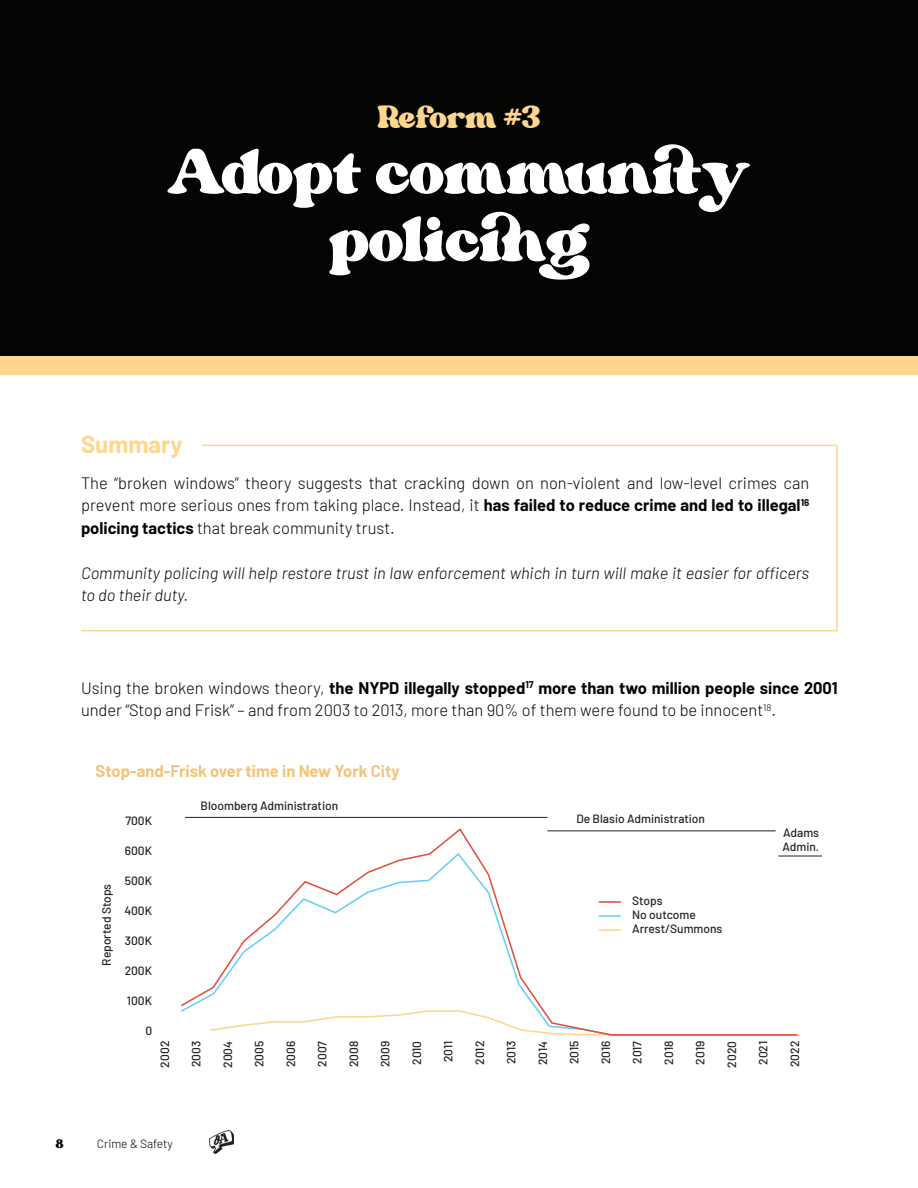
<style>
.page{position:relative;width:918px;height:1188px;background:#fff}
.page>*{position:absolute;margin:0;border:0;box-sizing:border-box;transform-origin:0 0}
.t1{font:90px/67.5px "Margin";color:#fff;text-align:center}
.t2{font:45px "Margin";color:#fed68d}
.t3{font:700 24px "Barlow";color:#fed68d}
.t4{font:18px "Margin";color:#000}
.t5{font:300 16.5px/22.5px "Barlow";color:#040503;text-align:justify}
.t6{font:italic 300 16.5px/22.5px "Barlow";color:#040503}
.t7{font:700 16.5px "Barlow";color:#f3c47b}
.t8{font:500 12px/14.4px "Barlow";color:#231f20}
.t9{font:300 12px "Barlow";color:#000}
.s1{font-weight:700}
</style>
<div class="page">
<img style="left:209px;top:1130px;width:25px;height:24px">
<div style="left:0;top:304px;width:918px;height:71px;background:#fed68d"></div>
<div style="left:0;top:0;width:918px;height:355px;background:#040503"></div>
<hr style="left:81px;top:630px;width:756px;height:1px;background:#fed68d">
<hr style="left:202px;top:445px;width:635px;height:1px;background:#fed68d">
<hr style="left:836px;top:445px;width:2px;height:186px;background:#fed68d">
<svg style="left:181px;top:828px;width:618px;height:209px"></svg>
<hr style="left:778px;top:856px;width:44px;height:1px;background:#231f20">
<hr style="left:548px;top:831px;width:228px;height:1px;background:#231f20">
<hr style="left:185px;top:817px;width:363px;height:1px;background:#231f20">
<hr style="left:599px;top:901px;width:22px;height:2px;background:#e15140">
<hr style="left:599px;top:915px;width:22px;height:2px;background:#67cef5">
<hr style="left:599px;top:929px;width:22px;height:2px;background:#fed68d">
<p class="t2" style="left:378px;top:96px;width:164px">Reform #3</p>
<p class="t1" style="left:167px;top:139px;width:585px">Adopt community policing</p>
<p class="t3" style="left:81px;top:427px;width:103px">Summary</p>
<p class="t5" style="left:81px;top:470px;width:730px">The “broken windows” theory suggests that cracking down on non-violent and low-level crimes can prevent more serious ones from taking place. Instead, it <span class="s1">has failed to reduce crime and led to illegal</span><sup>16 </sup><span class="s1">policing tactics</span> that break community trust.</p>
<p class="t6" style="left:81px;top:560px;width:730px">Community policing will help restore trust in law enforcement which in turn will make it easier for officers to do their duty.</p>
<p class="t5" style="left:81px;top:675px;width:758px">Using the broken windows theory, <span class="s1">the NYPD illegally stopped</span><sup>17</sup> <span class="s1">more than two million people since 2001 </span>under “Stop and Frisk” – and from 2003 to 2013, more than 90% of them were found to be innocent<sup>18</sup>.</p>
<p class="t7" style="left:96px;top:759px;width:306px">Stop-and-Frisk over time in New York City</p>
<p class="t8" style="left:98px;top:966px;width:83px;rotate:-90deg">Reported Stops</p>
<p class="t8" style="left:125px;top:813px;width:28px">700K</p>
<p class="t8" style="left:125px;top:843px;width:29px">600K</p>
<p class="t8" style="left:125px;top:873px;width:29px">500K</p>
<p class="t8" style="left:124px;top:903px;width:29px">400K</p>
<p class="t8" style="left:125px;top:933px;width:29px">300K</p>
<p class="t8" style="left:125px;top:963px;width:29px">200K</p>
<p class="t8" style="left:127px;top:993px;width:27px">100K</p>
<p class="t8" style="left:145px;top:1023px;width:8px">0</p>
<p class="t8" style="left:201px;top:798px;width:139px">Bloomberg Administration</p>
<p class="t8" style="left:576px;top:811px;width:130px">De Blasio Administration</p>
<p class="t8" style="left:632px;top:892px;width:92px">Stops<br>No outcome<br>Arrest/Summons</p>
<p class="t8" style="left:783px;top:825px;width:38px">Adams<br>Admin.</p>
<p class="t8" style="left:157px;top:1068px;width:28px;rotate:-90deg">2002</p>
<p class="t8" style="left:188px;top:1067px;width:28px;rotate:-90deg">2003</p>
<p class="t8" style="left:220px;top:1068px;width:28px;rotate:-90deg">2004</p>
<p class="t8" style="left:251px;top:1067px;width:28px;rotate:-90deg">2005</p>
<p class="t8" style="left:283px;top:1067px;width:28px;rotate:-90deg">2006</p>
<p class="t8" style="left:314px;top:1067px;width:27px;rotate:-90deg">2007</p>
<p class="t8" style="left:346px;top:1067px;width:28px;rotate:-90deg">2008</p>
<p class="t8" style="left:377px;top:1067px;width:28px;rotate:-90deg">2009</p>
<p class="t8" style="left:409px;top:1065px;width:26px;rotate:-90deg">2010</p>
<p class="t8" style="left:440px;top:1062px;width:23px;rotate:-90deg">2011</p>
<p class="t8" style="left:472px;top:1065px;width:25px;rotate:-90deg">2012</p>
<p class="t8" style="left:503px;top:1064px;width:25px;rotate:-90deg">2013</p>
<p class="t8" style="left:535px;top:1065px;width:26px;rotate:-90deg">2014</p>
<p class="t8" style="left:566px;top:1064px;width:25px;rotate:-90deg">2015</p>
<p class="t8" style="left:598px;top:1064px;width:25px;rotate:-90deg">2016</p>
<p class="t8" style="left:629px;top:1064px;width:25px;rotate:-90deg">2017</p>
<p class="t8" style="left:661px;top:1065px;width:25px;rotate:-90deg">2018</p>
<p class="t8" style="left:692px;top:1065px;width:25px;rotate:-90deg">2019</p>
<p class="t8" style="left:724px;top:1068px;width:28px;rotate:-90deg">2020</p>
<p class="t8" style="left:755px;top:1065px;width:25px;rotate:-90deg">2021</p>
<p class="t8" style="left:787px;top:1067px;width:28px;rotate:-90deg">2022</p>
<p class="t4" style="left:56px;top:1135px;width:9px">8</p>
<p class="t9" style="left:97px;top:1135px;width:77px">Crime &amp; Safety</p>
</div>
